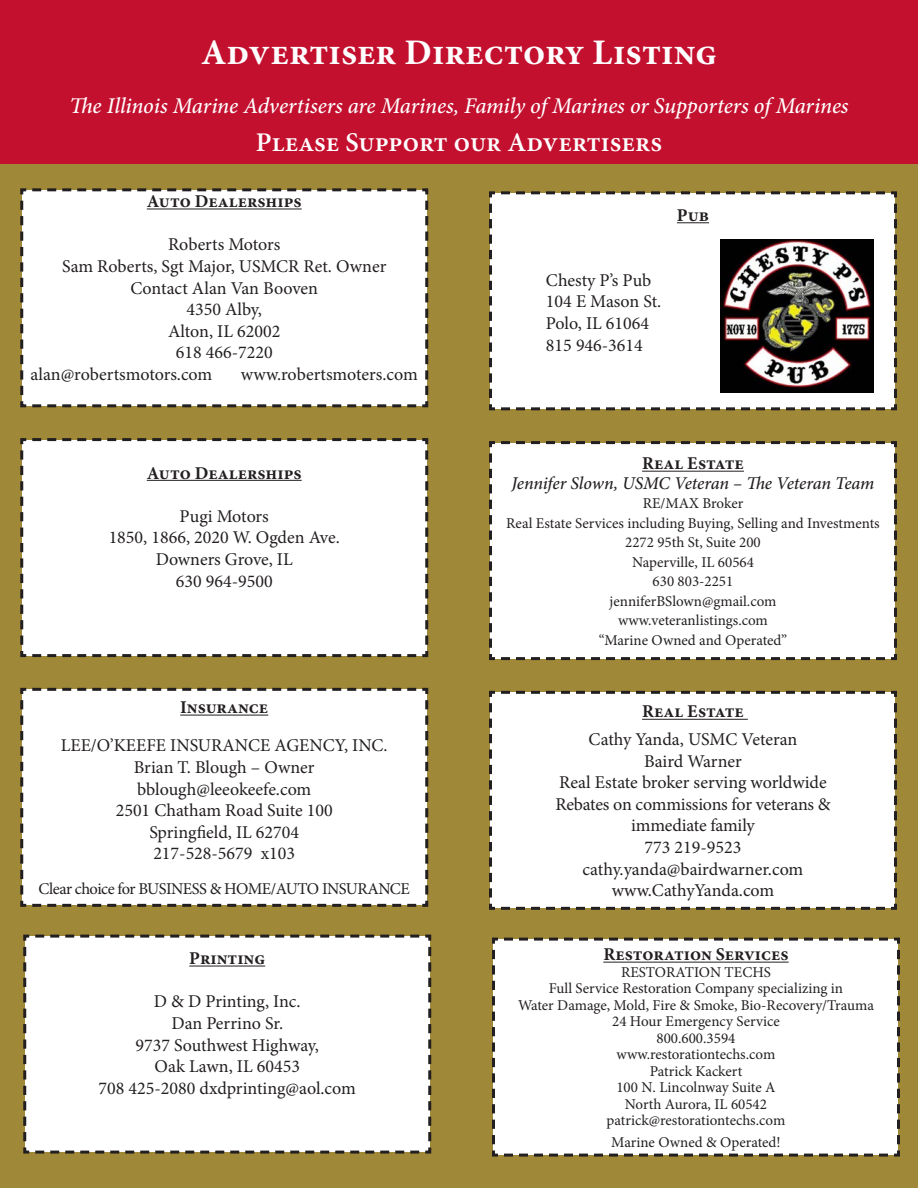
<style>
.page{position:relative;width:918px;height:1188px;background:#fff}
.page>*{position:absolute;margin:0;border:0;box-sizing:border-box;transform-origin:0 0}
.t1{font:700 36px "Minion Pro";color:#fff}
.t2{font:600 27px "Minion Pro";color:#fff}
.t3{font:italic 500 22.5px "Minion Pro";letter-spacing:-.01em;color:#fff}
.t4{font:18px/21.6px "Minion Pro";color:#231f20;text-align:center}
.t5{font:700 18px "Minion Pro";color:#231f20}
.t6{font:italic 500 18px "Minion Pro";letter-spacing:-.01em;color:#231f20}
.t7{font:16.5px "Minion Pro";letter-spacing:-.03em;color:#231f20}
.t8{font:15px/16.5px "Minion Pro";color:#231f20;text-align:center}
</style>
<div class="page">
<div style="left:0;top:164px;width:918px;height:1024px;background:#9f8938"></div>
<div style="left:0;top:0;width:918px;height:163px;background:#c3102f"></div>
<div style="left:23px;top:934px;width:409px;height:220px;background:#fff"></div>
<div style="left:20px;top:188px;width:409px;height:220px;background:#fff"></div>
<div style="left:489px;top:191px;width:408px;height:220px;background:#fff"></div>
<div style="left:20px;top:438px;width:409px;height:220px;background:#fff"></div>
<div style="left:489px;top:441px;width:408px;height:220px;background:#fff"></div>
<div style="left:20px;top:687px;width:409px;height:220px;background:#fff"></div>
<div style="left:489px;top:690px;width:408px;height:220px;background:#fff"></div>
<img style="left:721px;top:239px;width:153px;height:153px">
<div style="left:492px;top:937px;width:408px;height:220px;background:#fff"></div>
<h1 class="t1" style="left:201px;top:27px;width:517px">Advertiser Directory Listing</h1>
<p class="t3" style="left:69px;top:90px;width:781px">The Illinois Marine Advertisers are Marines, Family of Marines or Supporters of Marines</p>
<h2 class="t2" style="left:256px;top:124px;width:408px">Please Support our Advertisers</h2>
<p class="t5" style="left:147px;top:189px;width:156px">Auto Dealerships</p>
<p class="t4" style="left:168px;top:234px;width:114px">Roberts Motors</p>
<p class="t4" style="left:62px;top:256px;width:326px">Sam Roberts, Sgt Major, USMCR Ret. Owner</p>
<p class="t4" style="left:130px;top:277px;width:189px">Contact Alan Van Booven</p>
<p class="t4" style="left:186px;top:299px;width:77px">4350 Alby,</p>
<p class="t4" style="left:168px;top:320px;width:114px">Alton, IL 62002</p>
<p class="t4" style="left:176px;top:342px;width:98px">618 466-7220</p>
<p class="t4" style="left:31px;top:364px;width:183px">alan@robertsmotors.com</p>
<p class="t4" style="left:241px;top:364px;width:178px">www.robertsmoters.com</p>
<p class="t5" style="left:147px;top:460px;width:156px">Auto Dealerships</p>
<p class="t4" style="left:109px;top:505px;width:233px">Pugi Motors<br>1850, 1866, 2020 W. Ogden Ave.<br>Downers Grove, IL<br>630 964-9500</p>
<p class="t5" style="left:180px;top:695px;width:90px">Insurance</p>
<p class="t4" style="left:61px;top:735px;width:328px">LEE/O’KEEFE INSURANCE AGENCY, INC.<br>Brian T. Blough – Owner bblough@leeokeefe.com<br>2501 Chatham Road Suite 100<br>Springfield, IL 62704<br>217-528-5679 x103</p>
<p class="t7" style="left:39px;top:878px;width:373px">Clear choice for BUSINESS &amp; HOME/AUTO INSURANCE</p>
<p class="t5" style="left:189px;top:946px;width:77px">Printing</p>
<p class="t4" style="left:99px;top:991px;width:259px">D &amp; D Printing, Inc.<br>Dan Perrino Sr.<br>9737 Southwest Highway,<br>Oak Lawn, IL 60453<br>708 425-2080 dxdprinting@aol.com</p>
<p class="t5" style="left:677px;top:203px;width:34px">Pub</p>
<p class="t4" style="left:546px;top:269px;width:117px;text-align:left">Chesty P’s Pub<br>104 E Mason St.<br>Polo, IL 61064<br>815 946-3614</p>
<p class="t5" style="left:642px;top:451px;width:103px">Real Estate</p>
<p class="t6" style="left:512px;top:471px;width:364px">Jennifer Slown, USMC Veteran – The Veteran Team</p>
<p class="t8" style="left:506px;top:494px;width:375px;line-height:19.5px">RE/MAX Broker<br>Real Estate Services including Buying, Selling and Investments<br>2272 95th St, Suite 200<br>Naperville, IL 60564<br>630 803-2251<br>jenniferBSlown@gmail.com<br>www.veteranlistings.com<br>“Marine Owned and Operated”</p>
<p class="t5" style="left:642px;top:699px;width:103px">Real Estate</p>
<p class="t4" style="left:555px;top:729px;width:277px">Cathy Yanda, USMC Veteran<br>Baird Warner<br>Real Estate broker serving worldwide<br>Rebates on commissions for veterans &amp; immediate family<br>773 219-9523 cathy.yanda@bairdwarner.com www.CathyYanda.com</p>
<p class="t5" style="left:603px;top:942px;width:187px">Restoration Services</p>
<p class="t8" style="left:518px;top:964px;width:357px">RESTORATION TECHS<br>Full Service Restoration Company specializing in<br>Water Damage, Mold, Fire &amp; Smoke, Bio-Recovery/Trauma<br>24 Hour Emergency Service<br>800.600.3594<br>www.restorationtechs.com<br>Patrick Kackert<br>100 N. Lincolnway Suite A<br>North Aurora, IL 60542<br>patrick@restorationtechs.com</p>
<p class="t8" style="left:611px;top:1134px;width:171px">Marine Owned &amp; Operated!</p>
</div>
